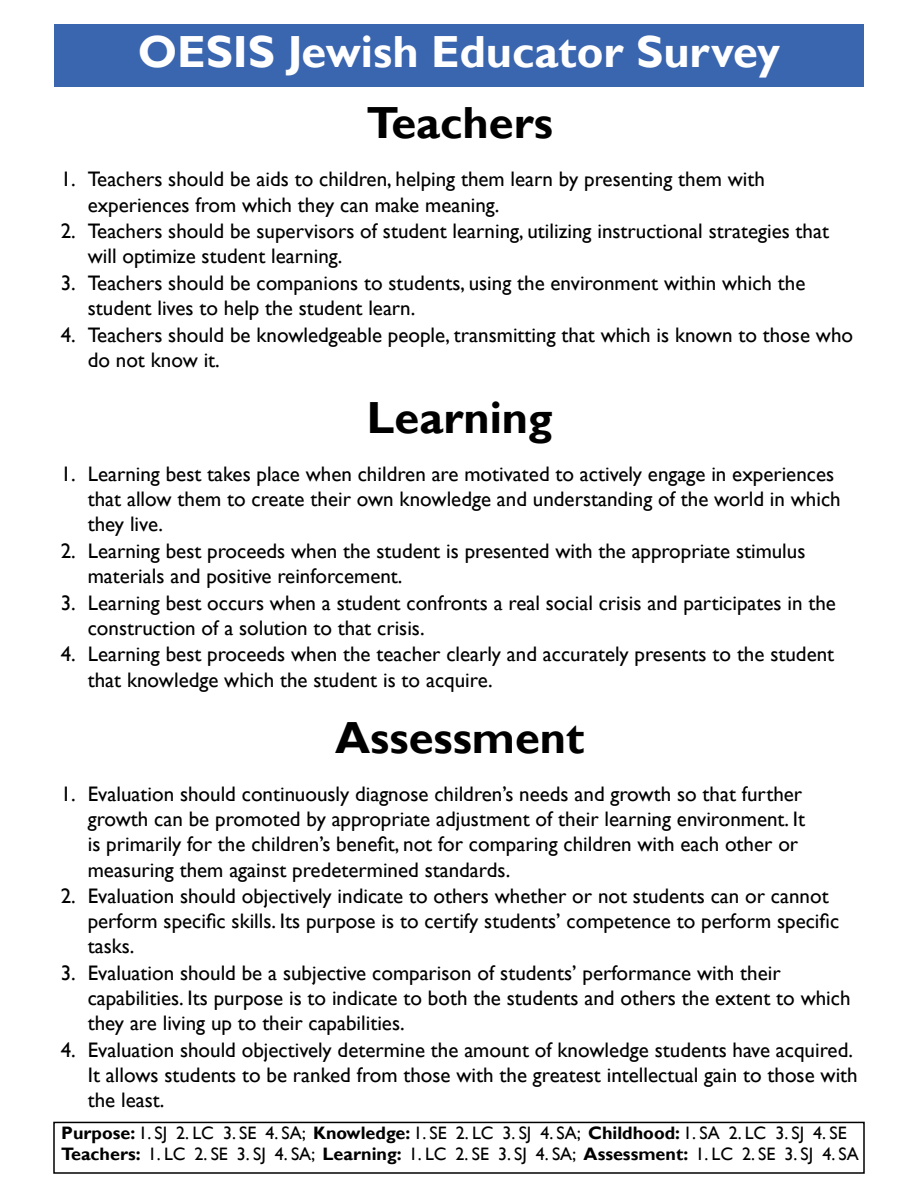
<style>
.page{position:relative;width:918px;height:1188px;background:#fff}
.page>*{position:absolute;margin:0;border:0;box-sizing:border-box;transform-origin:0 0}
.t1{font:700 45px "Gill Sans";color:#000}
.t2{font:700 45px "Gill Sans";color:#fff}
.t3{font:21px/25.2px "Gill Sans";color:#000}
.t4{font:18px/21.6px "Gill Sans";color:#000}
.s1{font-weight:700}
</style>
<div class="page">
<div style="left:53px;top:1122px;width:812px;height:52px;border:2px solid #000"></div>
<div style="left:54px;top:24px;width:810px;height:63px;background:#3a65af"></div>
<h1 class="t2" style="left:138px;top:25px;width:644px">OESIS Jewish Educator Survey</h1>
<h1 class="t1" style="left:366px;top:96px;width:188px">Teachers</h1>
<p class="t3" style="left:88px;top:167px;width:679px;text-indent:-27px">1. Teachers should be aids to children, helping them learn by presenting them with experiences from which they can make meaning.</p>
<p class="t3" style="left:88px;top:219px;width:743px;text-indent:-27px">2. Teachers should be supervisors of student learning, utilizing instructional strategies that will optimize student learning.</p>
<p class="t3" style="left:88px;top:271px;width:719px;text-indent:-27px">3. Teachers should be companions to students, using the environment within which the student lives to help the student learn.</p>
<p class="t3" style="left:88px;top:322px;width:767px;text-indent:-27px">4. Teachers should be knowledgeable people, transmitting that which is known to those who do not know it.</p>
<h1 class="t1" style="left:367px;top:391px;width:187px">Learning</h1>
<p class="t3" style="left:88px;top:462px;width:755px;text-indent:-27px">1. Learning best takes place when children are motivated to actively engage in experiences that allow them to create their own knowledge and understanding of the world in which they live.</p>
<p class="t3" style="left:88px;top:539px;width:719px;text-indent:-27px">2. Learning best proceeds when the student is presented with the appropriate stimulus materials and positive reinforcement.</p>
<p class="t3" style="left:88px;top:590px;width:750px;text-indent:-27px">3. Learning best occurs when a student confronts a real social crisis and participates in the construction of a solution to that crisis.</p>
<p class="t3" style="left:88px;top:642px;width:748px;text-indent:-27px">4. Learning best proceeds when the teacher clearly and accurately presents to the student that knowledge which the student is to acquire.</p>
<h1 class="t1" style="left:335px;top:711px;width:251px">Assessment</h1>
<p class="t3" style="left:88px;top:782px;width:719px;text-indent:-27px">1. Evaluation should continuously diagnose children’s needs and growth so that further growth can be promoted by appropriate adjustment of their learning environment. It is primarily for the children’s benefit, not for comparing children with each other or measuring them against predetermined standards.</p>
<p class="t3" style="left:88px;top:884px;width:753px;text-indent:-27px">2. Evaluation should objectively indicate to others whether or not students can or cannot perform specific skills. Its purpose is to certify students’ competence to perform specific tasks.</p>
<p class="t3" style="left:88px;top:961px;width:764px;text-indent:-27px">3. Evaluation should be a subjective comparison of students’ performance with their capabilities. Its purpose is to indicate to both the students and others the extent to which they are living up to their capabilities.</p>
<p class="t3" style="left:88px;top:1038px;width:772px;text-indent:-27px">4. Evaluation should objectively determine the amount of knowledge students have acquired.<br>It allows students to be ranked from those with the greatest intellectual gain to those with the least.</p>
<p class="t4" style="left:61px;top:1122px;width:799px"><span class="s1">Purpose:</span> 1. SJ 2. LC 3. SE 4. SA; <span class="s1">Knowledge:</span> 1. SE 2. LC 3. SJ 4. SA; <span class="s1">Childhood:</span> 1. SA 2. LC 3. SJ 4. SE<br><span class="s1">Teachers:</span> 1. LC 2. SE 3. SJ 4. SA; <span class="s1">Learning:</span> 1. LC 2. SE 3. SJ 4. SA; <span class="s1">Assessment:</span> 1. LC 2. SE 3. SJ 4. SA</p>
</div>
